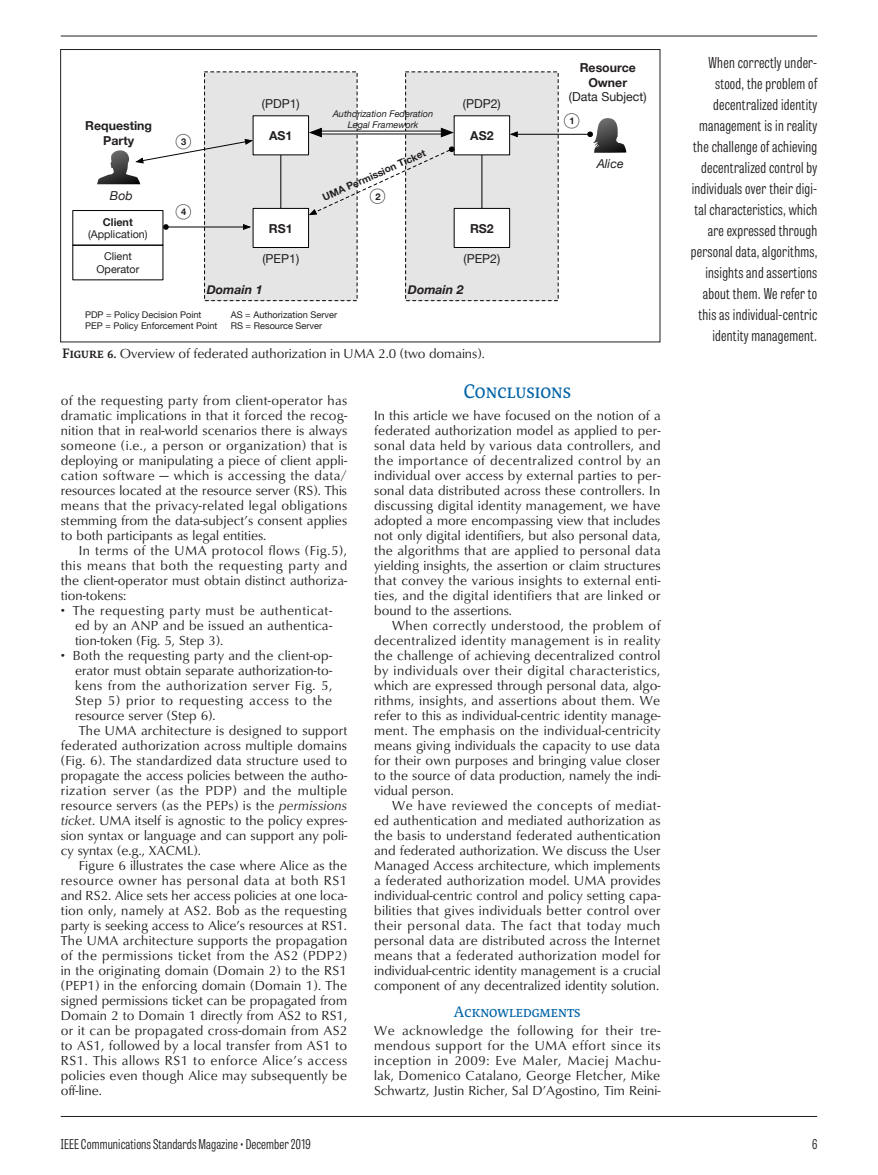
<style>
.page{position:relative;width:878px;height:1175px;background:#fff}
.page>*{position:absolute;margin:0;border:0;box-sizing:border-box;transform-origin:0 0}
.HEADER___2{font:19.5px "Servus Slab";color:#0163a7}
.TEXT__Pull_Quote{font:300 15px/21px "Tablet Gothic Compressed";letter-spacing:.02em;color:#231f20;text-align:right}
.HEADER___3{font:15px "Servus Slab";color:#0163a7}
.TEXT__Body{font:13.5px/15px "Classico URW";color:#231f20;text-align:justify}
.TEXT__Body_-_No_Inde{font:13.5px/15px "Classico URW";color:#231f20;text-align:justify}
.TEXT__Bullets{font:13.5px/15px "Classico URW";letter-spacing:.015em;color:#231f20;text-align:justify}
.t1{font:300 13.5px "Tablet Gothic Compressed";letter-spacing:.01em;color:#231f20}
.t2{font:13.5px "Tablet Gothic Compressed Light SC800";color:#231f20}
.t3{font:700 12.3px/14.5px "Helvetica Neue";color:#231f20;text-align:center}
.t4{font:12.3px "Helvetica Neue";color:#231f20}
.t5{font:italic 700 12.3px "Helvetica Neue";color:#231f20}
.t6{font:italic 12.3px "Helvetica Neue";color:#231f20}
.t7{font:10.8px/12.6px "Helvetica Neue";color:#231f20;text-align:center}
.t8{font:700 10.05px "Helvetica Neue";color:#231f20}
.t9{font:9.3px/11.1px "Helvetica Neue";color:#231f20}
.t10{font:italic 9.3px/11.1px "Helvetica Neue";color:#231f20;text-align:center}
.t11{font:700 9.3px "Helvetica Neue";color:#231f20}
.s1{font-weight:700}
.s2{font-family:"Servus Slab";font-weight:500}
.s3{font-weight:400}
.s4{font-style:italic}
</style>
<div class="page">
<hr style="left:61px;top:36px;width:756px;height:1px;background:#231f20">
<hr style="left:61px;top:1116px;width:756px;height:1px;background:#231f20">
<div style="left:405px;top:72px;width:153px;height:229px;background:#e5e5e5"></div>
<hr style="left:481px;top:155px;width:1px;height:53px;background:#000">
<div style="left:454px;top:116px;width:55px;height:39px;background:#fff"></div>
<div style="left:454px;top:208px;width:55px;height:39px;background:#fff"></div>
<div style="left:454px;top:208px;width:56px;height:40px;border:1px solid #000"></div>
<div style="left:204px;top:72px;width:153px;height:229px;background:#e5e5e5"></div>
<hr style="left:280px;top:155px;width:1px;height:53px;background:#000">
<div style="left:253px;top:116px;width:55px;height:39px;background:#fff"></div>
<div style="left:253px;top:208px;width:55px;height:39px;background:#fff"></div>
<div style="left:253px;top:208px;width:56px;height:40px;border:1px solid #000"></div>
<div style="left:72px;top:210px;width:91px;height:35px;border:1px solid #000"></div>
<div style="left:72px;top:245px;width:91px;height:35px;border:1px solid #000"></div>
<svg style="left:563px;top:113px;width:16px;height:16px"></svg>
<hr style="left:517px;top:134px;width:71px;height:1px;background:#000">
<svg style="left:510px;top:131px;width:8px;height:7px"></svg>
<svg style="left:587px;top:118px;width:39px;height:35px"></svg>
<hr style="left:168px;top:227px;width:75px;height:1px;background:#000">
<svg style="left:243px;top:224px;width:8px;height:6px"></svg>
<svg style="left:162px;top:204px;width:29px;height:27px"></svg>
<svg style="left:97px;top:132px;width:156px;height:52px"></svg>
<hr style="left:321px;top:131px;width:120px;height:3px;background:#000">
<hr style="left:321px;top:132px;width:120px;height:1px;background:#fff">
<svg style="left:309px;top:127px;width:13px;height:11px"></svg>
<svg style="left:440px;top:127px;width:13px;height:11px"></svg>
<svg style="left:309px;top:146px;width:145px;height:70px"></svg>
<div style="left:60px;top:49px;width:600px;height:293px;border:1px solid #231f20"></div>
<p class="t3" style="left:85px;top:118px;width:68px;line-height:15px">Requesting<br>Party</p>
<p class="t6" style="left:110px;top:186px;width:24px">Bob</p>
<p class="t7" style="left:88px;top:216px;width:61px"><span class="s1">Client </span>(Application)</p>
<p class="t7" style="left:96px;top:250px;width:44px">Client<br>Operator</p>
<p class="t11" style="left:181px;top:134px;width:7px">3</p>
<p class="t4" style="left:262px;top:95px;width:39px">(PDP1)</p>
<p class="t3" style="left:269px;top:129px;width:25px">AS1</p>
<p class="t11" style="left:181px;top:204px;width:7px">4</p>
<p class="t3" style="left:269px;top:221px;width:25px">RS1</p>
<p class="t4" style="left:262px;top:250px;width:38px">(PEP1)</p>
<p class="t5" style="left:207px;top:280px;width:57px">Domain 1</p>
<p class="t10" style="left:333px;top:109px;width:102px">Authorization Federation<br>Legal Framework</p>
<p class="t8" style="left:320px;top:190px;width:113px;rotate:-24deg">UMA Permission Ticket</p>
<p class="t11" style="left:375px;top:189px;width:7px">2</p>
<p class="t4" style="left:463px;top:95px;width:39px">(PDP2)</p>
<p class="t3" style="left:470px;top:129px;width:25px">AS2</p>
<p class="t3" style="left:470px;top:221px;width:25px">RS2</p>
<p class="t4" style="left:463px;top:250px;width:38px">(PEP2)</p>
<p class="t5" style="left:408px;top:280px;width:57px">Domain 2</p>
<p class="t9" style="left:85px;top:310px;width:134px">PDP = Policy Decision Point<br>PEP = Policy Enforcement Point</p>
<p class="t9" style="left:231px;top:310px;width:108px">AS = Authorization Server<br>RS = Resource Server</p>
<p class="TEXT__Body" style="left:62px;top:346px;width:424px"><span class="s2">Figure 6.</span> Overview of federated authorization in UMA 2.0 (two domains).</p>
<p class="t3" style="left:569px;top:60px;width:79px">Resource<br>Owner<br><span class="s3">(Data Subject)</span></p>
<p class="t11" style="left:569px;top:114px;width:7px">1</p>
<p class="t6" style="left:596px;top:155px;width:28px">Alice</p>
<p class="TEXT__Body" style="left:61px;top:392px;width:288px">of the requesting party from client-operator has dramatic implications in that it forced the recog&shy;nition that in real-world scenarios there is always someone (i.e., a person or organization) that is deploying or manipulating a piece of client appli&shy;cation software — which is accessing the data/ resources located at the resource server (RS). This means that the privacy-related legal obligations stemming from the data-subject’s consent applies to both participants as legal entities.</p>
<p class="TEXT__Body" style="left:61px;top:542px;width:288px;text-indent:18px">In terms of the UMA protocol flows (Fig.5), this means that both the requesting party and the client-operator must obtain distinct authoriza&shy;tion-tokens:</p>
<p class="TEXT__Bullets" style="left:75px;top:602px;width:258px;text-indent:-14px">• The requesting party must be authenticat&shy;ed by an ANP and be issued an authentica&shy;tion-token (Fig. 5, Step 3).</p>
<p class="TEXT__Bullets" style="left:75px;top:647px;width:258px;text-indent:-14px">• Both the requesting party and the client-op&shy;erator must obtain separate authorization-to&shy;kens from the authorization server Fig. 5, Step 5) prior to requesting access to the resource server (Step 6).</p>
<p class="TEXT__Body" style="left:61px;top:722px;width:288px;text-indent:18px">The UMA architecture is designed to support federated authorization across multiple domains (Fig. 6). The standardized data structure used to propagate the access policies between the autho&shy;rization server (as the PDP) and the multiple resource servers (as the PEPs) is the <span class="s4">permissions ticket</span>. UMA itself is agnostic to the policy expres&shy;sion syntax or language and can support any poli&shy;cy syntax (e.g., XACML).</p>
<p class="TEXT__Body" style="left:61px;top:857px;width:288px;text-indent:18px">Figure 6 illustrates the case where Alice as the resource owner has personal data at both RS1 and RS2. Alice sets her access policies at one loca&shy;tion only, namely at AS2. Bob as the requesting party is seeking access to Alice’s resources at RS1.<br>The UMA architecture supports the propagation of the permissions ticket from the AS2 (PDP2) in the originating domain (Domain 2) to the RS1 (PEP1) in the enforcing domain (Domain 1). The signed permissions ticket can be propagated from Domain 2 to Domain 1 directly from AS2 to RS1, or it can be propagated cross-domain from AS2 to AS1, followed by a local transfer from AS1 to RS1. This allows RS1 to enforce Alice’s access policies even though Alice may subsequently be off-line.</p>
<p class="HEADER___2" style="left:463px;top:378px;width:109px">Conclusions</p>
<p class="TEXT__Body_-_No_Inde" style="left:374px;top:407px;width:288px">In this article we have focused on the notion of a federated authorization model as applied to per&shy;sonal data held by various data controllers, and the importance of decentralized control by an individual over access by external parties to per&shy;sonal data distributed across these controllers. In discussing digital identity management, we have adopted a more encompassing view that includes not only digital identifiers, but also personal data, the algorithms that are applied to personal data yielding insights, the assertion or claim structures that convey the various insights to external enti&shy;ties, and the digital identifiers that are linked or bound to the assertions.</p>
<p class="TEXT__Body" style="left:374px;top:617px;width:288px;text-indent:18px">When correctly understood, the problem of decentralized identity management is in reality the challenge of achieving decentralized control by individuals over their digital characteristics, which are expressed through personal data, algo&shy;rithms, insights, and assertions about them. We refer to this as individual-centric identity manage&shy;ment. The emphasis on the individual-centricity means giving individuals the capacity to use data for their own purposes and bringing value closer to the source of data production, namely the indi&shy;vidual person.</p>
<p class="TEXT__Body" style="left:374px;top:797px;width:288px;text-indent:18px">We have reviewed the concepts of mediat&shy;ed authentication and mediated authorization as the basis to understand federated authentication and federated authorization. We discuss the User Managed Access architecture, which implements a federated authorization model. UMA provides individual-centric control and policy setting capa&shy;bilities that gives individuals better control over their personal data. The fact that today much personal data are distributed across the Internet means that a federated authorization model for individual-centric identity management is a crucial component of any decentralized identity solution.</p>
<p class="HEADER___3" style="left:454px;top:1002px;width:128px">Acknowledgments</p>
<p class="TEXT__Body_-_No_Inde" style="left:374px;top:1022px;width:288px">We acknowledge the following for their tre&shy;mendous support for the UMA effort since its inception in 2009: Eve Maler, Maciej Machu&shy;lak, Domenico Catalano, George Fletcher, Mike Schwartz, Justin Richer, Sal D’Agostino, Tim Reini-</p>
<p class="TEXT__Pull_Quote" style="left:691px;top:52px;width:128px">When correctly under&shy;stood, the problem of decentralized identity management is in reality the challenge of achieving decentralized control by individuals over their digi&shy;tal characteristics, which are expressed through personal data, algorithms, insights and assertions about them. We refer to this as individual-centric identity management.</p>
<p class="t1" style="left:61px;top:1135px;width:251px">IEEE Communications Standards Magazine • December 2019</p>
<p class="t2" style="left:812px;top:1135px;width:7px">6</p>
</div>
